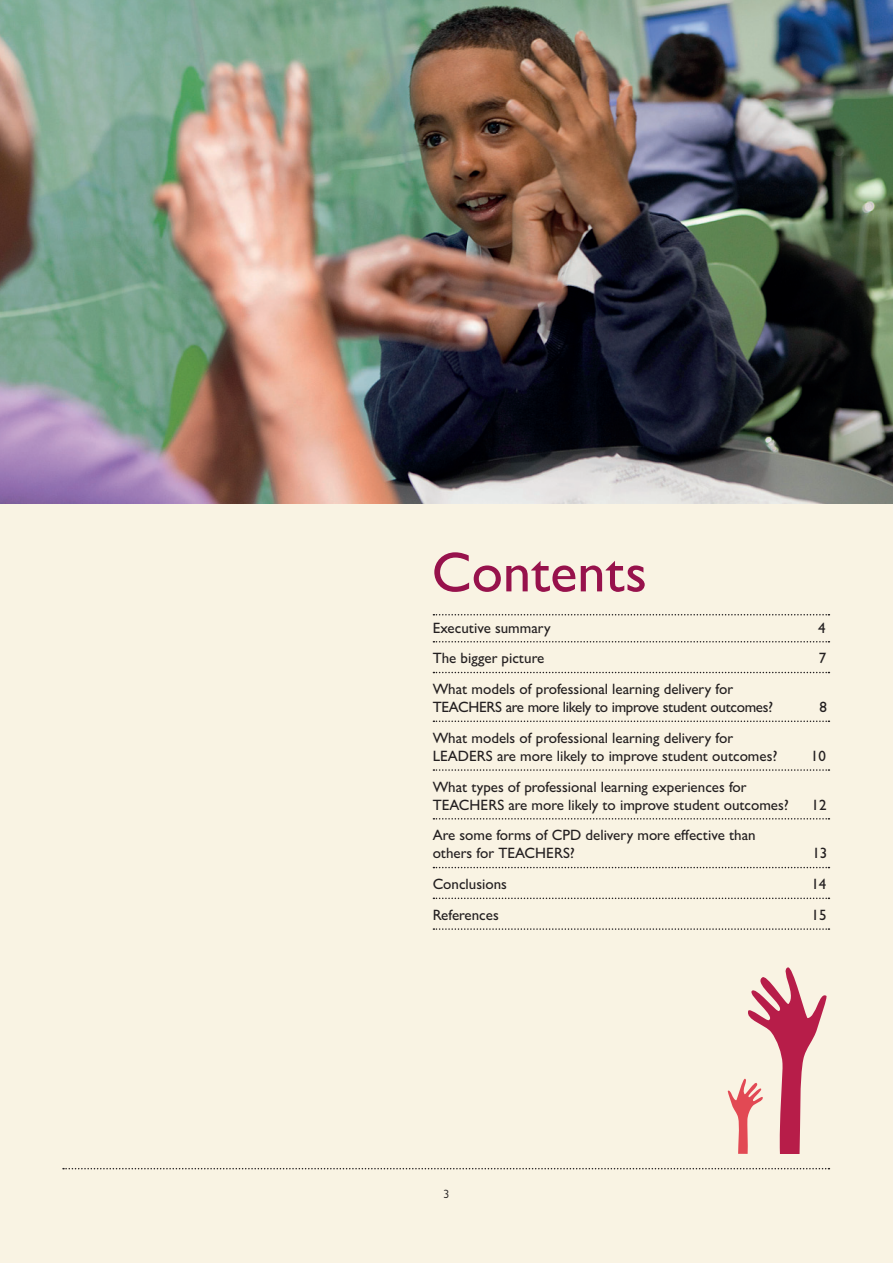
<style>
.page{position:relative;width:893px;height:1263px;background:#f9f3e3}
.page>*{position:absolute;margin:0;border:0;box-sizing:border-box;transform-origin:0 0}
.Body_Text{font:500 56.55px "Gill Sans MT Pro";color:#97124c}
.Sub_Heading{font:500 15px/18px "Gill Sans MT Pro";color:#231f20}
.Sub_Heading-2{font:500 15px/18px "Gill Sans MT Pro";letter-spacing:-.02em;color:#231f20}
.t1{font:12px "Gill Sans MT Pro";color:#231f20}
</style>
<div class="page">
<svg style="left:63px;top:1168px;width:766px;height:1px"></svg>
<svg style="left:433px;top:614px;width:396px;height:1px"></svg>
<svg style="left:433px;top:641px;width:396px;height:1px"></svg>
<svg style="left:433px;top:672px;width:396px;height:1px"></svg>
<svg style="left:433px;top:720px;width:396px;height:2px"></svg>
<svg style="left:433px;top:769px;width:396px;height:2px"></svg>
<svg style="left:433px;top:818px;width:396px;height:1px"></svg>
<svg style="left:433px;top:867px;width:396px;height:1px"></svg>
<svg style="left:433px;top:897px;width:396px;height:2px"></svg>
<svg style="left:433px;top:928px;width:396px;height:2px"></svg>
<img style="left:0;top:0;width:893px;height:503px">
<svg style="left:727px;top:967px;width:100px;height:186px"></svg>
<p class="Body_Text" style="left:432px;top:539px;width:217px">Contents</p>
<p class="Sub_Heading" style="left:433px;top:618px;width:119px">Executive summary</p>
<p class="Sub_Heading" style="left:818px;top:618px;width:9px">4</p>
<p class="Sub_Heading" style="left:433px;top:649px;width:113px">The bigger picture</p>
<p class="Sub_Heading" style="left:819px;top:649px;width:9px">7</p>
<p class="Sub_Heading-2" style="left:433px;top:680px;width:342px">What models of professional learning delivery for<br>TEACHERS are more likely to improve student outcomes?</p>
<p class="Sub_Heading" style="left:819px;top:698px;width:9px">8</p>
<p class="Sub_Heading" style="left:433px;top:729px;width:346px">What models of professional learning delivery for<br>LEADERS are more likely to improve student outcomes?</p>
<p class="Sub_Heading" style="left:433px;top:777px;width:358px">What types of professional learning experiences for<br>TEACHERS are more likely to improve student outcomes?</p>
<p class="Sub_Heading" style="left:433px;top:826px;width:324px">Are some forms of CPD delivery more effective than others for TEACHERS?</p>
<p class="Sub_Heading" style="left:811px;top:747px;width:16px">10</p>
<p class="Sub_Heading" style="left:811px;top:795px;width:16px">12</p>
<p class="Sub_Heading" style="left:812px;top:844px;width:16px">13</p>
<p class="Sub_Heading" style="left:433px;top:875px;width:76px">Conclusions</p>
<p class="Sub_Heading" style="left:811px;top:875px;width:16px">14</p>
<p class="Sub_Heading" style="left:433px;top:906px;width:68px">References</p>
<p class="Sub_Heading" style="left:812px;top:906px;width:16px">15</p>
<p class="t1" style="left:443px;top:1187px;width:7px">3</p>
</div>
